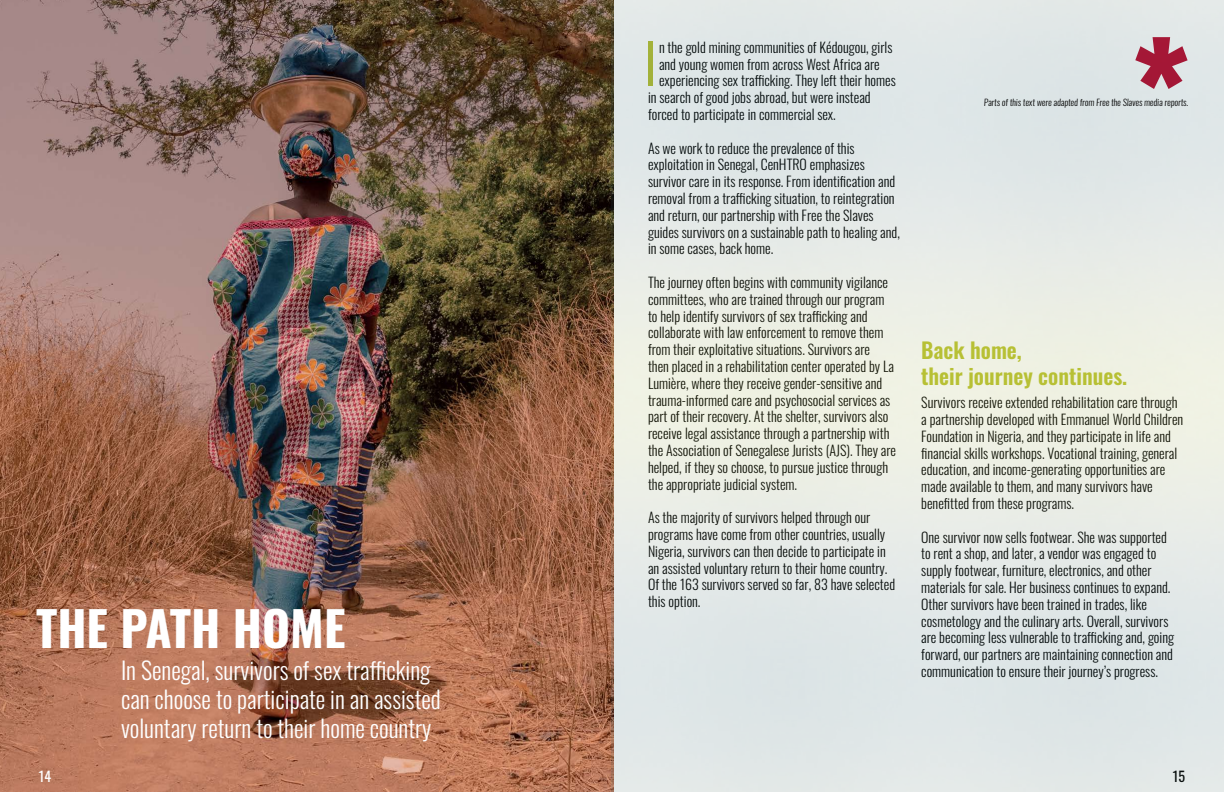
<style>
.page{position:relative;width:1224px;height:792px;background:#fff}
.page>*{position:absolute;margin:0;border:0;box-sizing:border-box;transform-origin:0 0}
.t1{font:700 144px "Oswald";color:#ba0c2f}
.t2{font:300 55.5px "Oswald";color:#b7c034}
.t3{font:700 48px "Oswald";color:#fff}
.t4{font:300 24px/28.8px "Oswald";color:#fff}
.t5{font:600 21.7px/26px "Oswald";color:#b7c034}
.t6{font:300 14px/16.8px "Oswald";color:#000}
.t7{font:14px "Oswald";color:#000}
.t8{font:14px "Oswald";color:#fff}
.t9{font:300 9px "Oswald";color:#000}
</style>
<div class="page">
<img style="left:0;top:0;width:611px;height:792px">
<img style="left:611px;top:0;width:613px;height:792px">
<h3 class="t3" style="left:36px;top:603px;width:311px">THE PATH HOME</h3>
<h3 class="t4" style="left:121px;top:653px;width:321px">In Senegal, survivors of sex trafficking can choose to participate in an assisted voluntary return to their home country</h3>
<p class="t8" style="left:39px;top:764px;width:14px">14</p>
<h2 class="t2" style="left:644px;top:14px;width:14px">I</h2>
<p class="t6" style="left:659px;top:37px;width:235px">n the gold mining communities of Kédougou, girls</p>
<p class="t6" style="left:659px;top:54px;width:222px">and young women from across West Africa are</p>
<p class="t6" style="left:659px;top:71px;width:238px">experiencing sex trafficking. They left their homes</p>
<p class="t6" style="left:648px;top:87px;width:224px">in search of good jobs abroad, but were instead</p>
<p class="t6" style="left:648px;top:104px;width:189px">forced to participate in commercial sex.</p>
<p class="t6" style="left:648px;top:138px;width:253px">As we work to reduce the prevalence of this exploitation in Senegal, CenHTRO emphasizes survivor care in its response. From identification and removal from a trafficking situation, to reintegration and return, our partnership with Free the Slaves guides survivors on a sustainable path to healing and, in some cases, back home.</p>
<p class="t6" style="left:648px;top:272px;width:250px">The journey often begins with community vigilance committees, who are trained through our program to help identify survivors of sex trafficking and collaborate with law enforcement to remove them from their exploitative situations. Survivors are<br>then placed in a rehabilitation center operated by La Lumière, where they receive gender-sensitive and trauma-informed care and psychosocial services as part of their recovery. At the shelter, survivors also receive legal assistance through a partnership with the Association of Senegalese Jurists (AJS). They are helped, if they so choose, to pursue justice through the appropriate judicial system.</p>
<p class="t6" style="left:648px;top:507px;width:249px">As the majority of survivors helped through our programs have come from other countries, usually Nigeria, survivors can then decide to participate in an assisted voluntary return to their home country.<br>Of the 163 survivors served so far, 83 have selected this option.</p>
<h1 class="t1" style="left:1130px;top:20px;width:62px">*</h1>
<p class="t9" style="left:984px;top:95px;width:207px">Parts of this text were adapted from Free the Slaves media reports.</p>
<h3 class="t5" style="left:921px;top:338px;width:208px">Back home,<br>their journey continues.</h3>
<p class="t6" style="left:921px;top:393px;width:264px">Survivors receive extended rehabilitation care through a partnership developed with Emmanuel World Children Foundation in Nigeria, and they participate in life and financial skills workshops. Vocational training, general education, and income-generating opportunities are made available to them, and many survivors have benefitted from these programs.</p>
<p class="t6" style="left:921px;top:527px;width:254px">One survivor now sells footwear. She was supported to rent a shop, and later, a vendor was engaged to supply footwear, furniture, electronics, and other materials for sale. Her business continues to expand.<br>Other survivors have been trained in trades, like cosmetology and the culinary arts. Overall, survivors are becoming less vulnerable to trafficking and, going forward, our partners are maintaining connection and communication to ensure their journey’s progress.</p>
<p class="t7" style="left:1173px;top:764px;width:14px">15</p>
</div>
